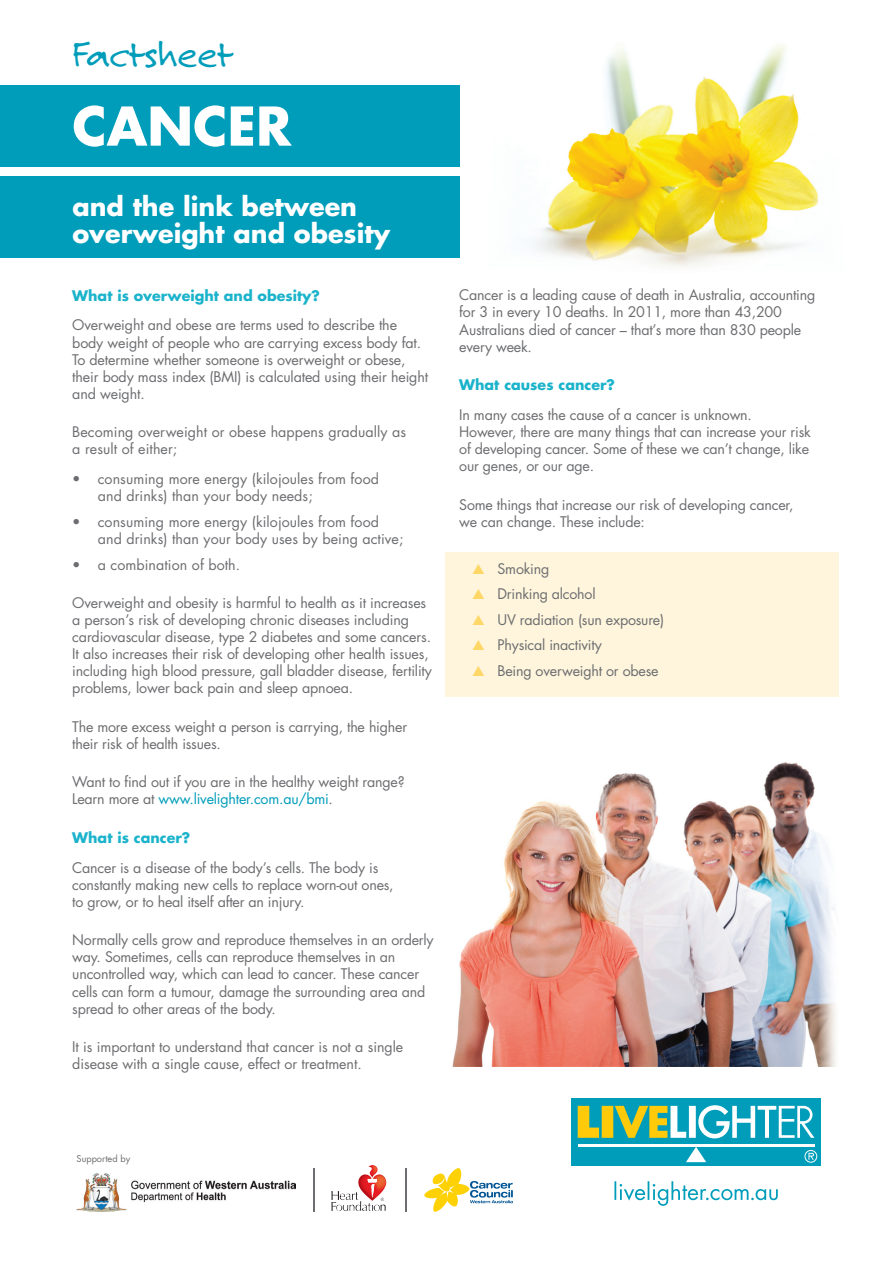
<style>
.page{position:relative;width:893px;height:1263px;background:#fff}
.page>*{position:absolute;margin:0;border:0;box-sizing:border-box;transform-origin:0 0}
.t1{font:700 52.05px "Futura";color:#fff}
.t2{font:39.45px "Felt Tip Roman";letter-spacing:-.015em;color:#009dba}
.t3{font:700 25.5px/27px "Futura";color:#fff}
.t4{font:14.25px/17.1px "Futura";letter-spacing:-.015em;color:#6c6d70}
.t5{font:14.25px/17.1px "Futura";letter-spacing:.005em;color:#6c6d70}
.t6{font:700 14.25px "Futura";color:#1ab3cb}
.t7{font:9.15px "Futura";color:#6c6d70}
.s1{color:#009dba}
.s2{color:#fed767}
</style>
<div class="page">
<div style="left:445px;top:552px;width:394px;height:144px;background:#fef5dc"></div>
<div style="left:0;top:85px;width:459px;height:81px;background:#009dba"></div>
<img style="left:358px;top:1165px;width:28px;height:36px">
<svg style="left:331px;top:1191px;width:8px;height:20px"></svg>
<svg style="left:368px;top:1179px;width:9px;height:3px"></svg>
<svg style="left:380px;top:1198px;width:6px;height:13px"></svg>
<img style="left:77px;top:1174px;width:218px;height:37px">
<hr style="left:313px;top:1167px;width:1px;height:44px;background:#6c6d70">
<hr style="left:406px;top:1167px;width:1px;height:44px;background:#6c6d70">
<svg style="left:424px;top:1168px;width:89px;height:44px"></svg>
<svg style="left:614px;top:1181px;width:164px;height:25px"></svg>
<div style="left:571px;top:1098px;width:250px;height:68px;background:#009dba"></div>
<hr style="left:578px;top:1144px;width:236px;height:3px;background:#fff">
<svg style="left:686px;top:1147px;width:20px;height:15px"></svg>
<svg style="left:578px;top:1105px;width:236px;height:33px"></svg>
<svg style="left:804px;top:1150px;width:13px;height:13px"></svg>
<img style="left:527px;top:45px;width:292px;height:222px">
<img style="left:452px;top:762px;width:384px;height:304px">
<div style="left:0;top:177px;width:459px;height:81px;background:#009dba"></div>
<img style="left:340px;top:1184px;width:34px;height:16px">
<h2 class="t2" style="left:72px;top:28px;width:163px">Factsheet</h2>
<h1 class="t1" style="left:72px;top:90px;width:220px">CANCER</h1>
<h3 class="t3" style="left:72px;top:192px;width:319px">and the link between overweight and obesity</h3>
<p class="t6" style="left:72px;top:285px;width:249px">What is overweight and obesity?</p>
<p class="t4" style="left:72px;top:316px;width:357px">Overweight and obese are terms used to describe the body weight of people who are carrying excess body fat.<br>To determine whether someone is overweight or obese, their body mass index (BMI) is calculated using their height and weight.</p>
<p class="t5" style="left:72px;top:423px;width:335px">Becoming overweight or obese happens gradually as a result of either;</p>
<p class="t5" style="left:98px;top:470px;width:283px;text-indent:-26px">• consuming more energy (kilojoules from food and drinks) than your body needs;</p>
<p class="t5" style="left:98px;top:513px;width:307px;text-indent:-26px">• consuming more energy (kilojoules from food and drinks) than your body uses by being active;</p>
<p class="t5" style="left:72px;top:556px;width:169px">• a combination of both.</p>
<p class="t4" style="left:72px;top:594px;width:361px">Overweight and obesity is harmful to health as it increases a person’s risk of developing chronic diseases including cardiovascular disease, type 2 diabetes and some cancers.<br>It also increases their risk of developing other health issues, including high blood pressure, gall bladder disease, fertility problems, lower back pain and sleep apnoea.</p>
<p class="t4" style="left:72px;top:718px;width:336px">The more excess weight a person is carrying, the higher their risk of health issues.</p>
<p class="t4" style="left:72px;top:773px;width:334px">Want to find out if you are in the healthy weight range?<br>Learn more at <span class="s1">www.livelighter.com.au/bmi</span>.</p>
<p class="t6" style="left:72px;top:827px;width:120px">What is cancer?</p>
<p class="t4" style="left:72px;top:859px;width:323px">Cancer is a disease of the body’s cells. The body is constantly making new cells to replace worn-out ones, to grow, or to heal itself after an injury.</p>
<p class="t4" style="left:72px;top:931px;width:363px">Normally cells grow and reproduce themselves in an orderly way. Sometimes, cells can reproduce themselves in an uncontrolled way, which can lead to cancer. These cancer cells can form a tumour, damage the surrounding area and spread to other areas of the body.</p>
<p class="t4" style="left:72px;top:1038px;width:332px">It is important to understand that cancer is not a single disease with a single cause, effect or treatment.</p>
<p class="t4" style="left:459px;top:286px;width:358px">Cancer is a leading cause of death in Australia, accounting for 3 in every 10 deaths. In 2011, more than 43,200<br>Australians died of cancer – that’s more than 830 people every week.</p>
<p class="t6" style="left:459px;top:375px;width:157px">What causes cancer?</p>
<p class="t4" style="left:459px;top:406px;width:353px">In many cases the cause of a cancer is unknown.<br>However, there are many things that can increase your risk of developing cancer. Some of these we can’t change, like our genes, or our age.</p>
<p class="t4" style="left:459px;top:495px;width:336px">Some things that increase our risk of developing cancer, we can change. These include:</p>
<p class="t4" style="left:472px;top:559px;width:79px"><span class="s2">▲</span> Smoking</p>
<p class="t4" style="left:472px;top:585px;width:125px"><span class="s2">▲</span> Drinking alcohol</p>
<p class="t4" style="left:472px;top:611px;width:194px"><span class="s2">▲</span> UV radiation (sun exposure)</p>
<p class="t4" style="left:472px;top:636px;width:131px"><span class="s2">▲</span> Physical inactivity</p>
<p class="t4" style="left:472px;top:662px;width:188px"><span class="s2">▲</span> Being overweight or obese</p>
<p class="t7" style="left:77px;top:1152px;width:55px">Supported by</p>
</div>
